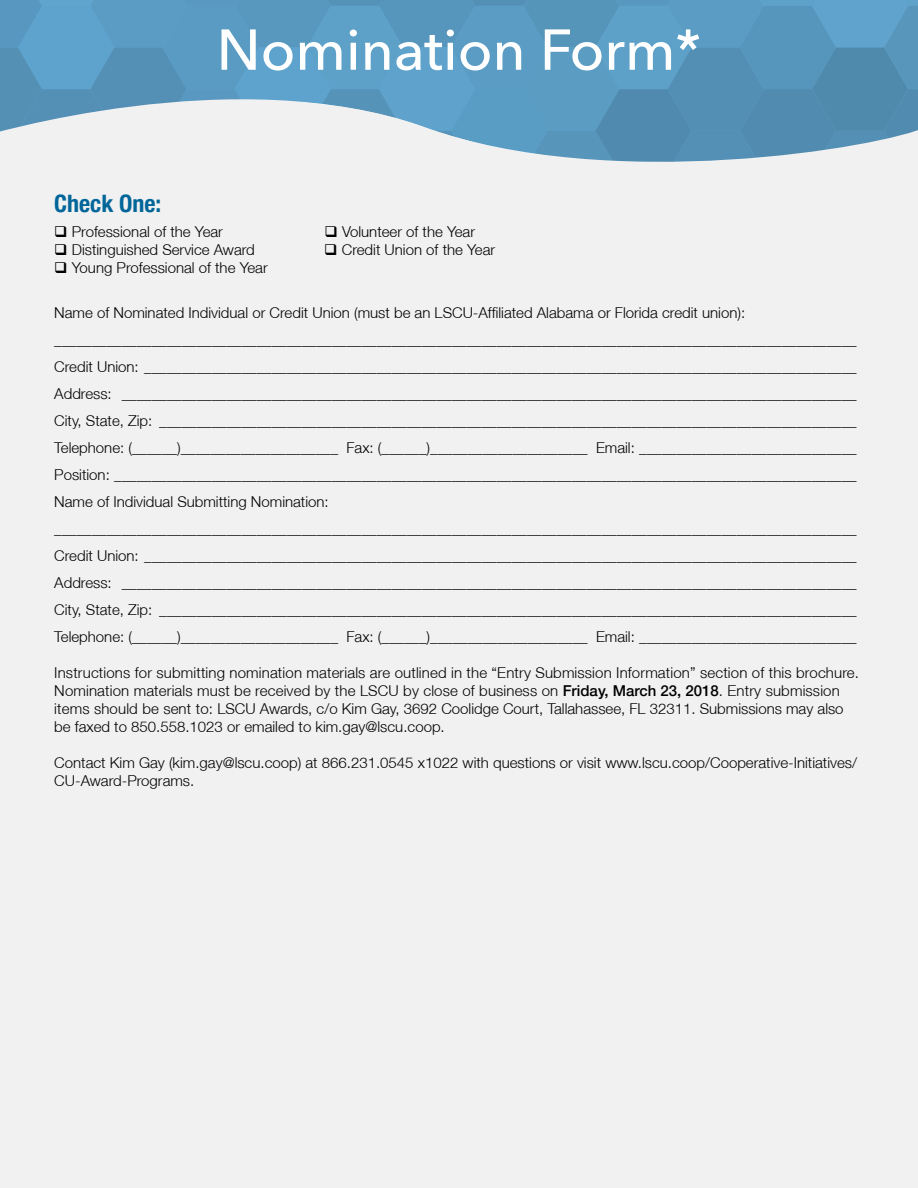
<style>
.page{position:relative;width:918px;height:1188px;background:#fff}
.page>*{position:absolute;margin:0;border:0;box-sizing:border-box;transform-origin:0 0}
.t1{font:500 57px "Avenir Next";color:#fff}
.t2{font:700 condensed 24px "Helvetica Neue";color:#069}
.t3{font:300 15px/27px "Helvetica Neue LT";color:#000}
.s1{font-weight:500}
</style>
<div class="page">
<svg style="left:0;top:0;width:918px;height:59px;background:#5a9bc2"></svg>
<div style="left:0;top:176px;width:918px;height:1012px;background:#f1f1f2"></div>
<svg style="left:0;top:59px;width:918px;height:117px"></svg>
<h1 class="t1" style="left:217px;top:1px;width:486px">Nomination Form*</h1>
<h2 class="t2" style="left:54px;top:184px;width:109px">Check One:</h2>
<p class="t3" style="left:54px;top:218px;width:170px">❑ Professional of the Year</p>
<p class="t3" style="left:325px;top:218px;width:152px">❑ Volunteer of the Year</p>
<p class="t3" style="left:54px;top:236px;width:202px">❑ Distinguished Service Award</p>
<p class="t3" style="left:324px;top:236px;width:172px">❑ Credit Union of the Year</p>
<p class="t3" style="left:54px;top:254px;width:215px">❑ Young Professional of the Year</p>
<p class="t3" style="left:54px;top:299px;width:804px">Name of Nominated Individual or Credit Union (must be an LSCU-Affiliated Alabama or Florida credit union): ___________________________________________________________________________________________________________ Credit Union: _______________________________________________________________________________________________ Address: __________________________________________________________________________________________________ City, State, Zip: _____________________________________________________________________________________________ Telephone: (______)_____________________ Fax: (______)_____________________ Email: _____________________________ Position: ___________________________________________________________________________________________________ Name of Individual Submitting Nomination: ___________________________________________________________________________________________________________ Credit Union: _______________________________________________________________________________________________ Address: __________________________________________________________________________________________________ City, State, Zip: _____________________________________________________________________________________________ Telephone: (______)_____________________ Fax: (______)_____________________ Email: _____________________________</p>
<p class="t3" style="left:54px;top:663px;width:806px;line-height:18px">Instructions for submitting nomination materials are outlined in the “Entry Submission Information” section of this brochure.<br>Nomination materials must be received by the LSCU by close of business on <span class="s1">Friday, March 23, 2018</span>. Entry submission items should be sent to: LSCU Awards, c/o Kim Gay, 3692 Coolidge Court, Tallahassee, FL 32311. Submissions may also be faxed to 850.558.1023 or emailed to kim.gay@lscu.coop.</p>
<p class="t3" style="left:54px;top:753px;width:804px;line-height:18px">Contact Kim Gay (kim.gay@lscu.coop) at 866.231.0545 x1022 with questions or visit www.lscu.coop/Cooperative-Initiatives/<br>CU-Award-Programs.</p>
</div>
